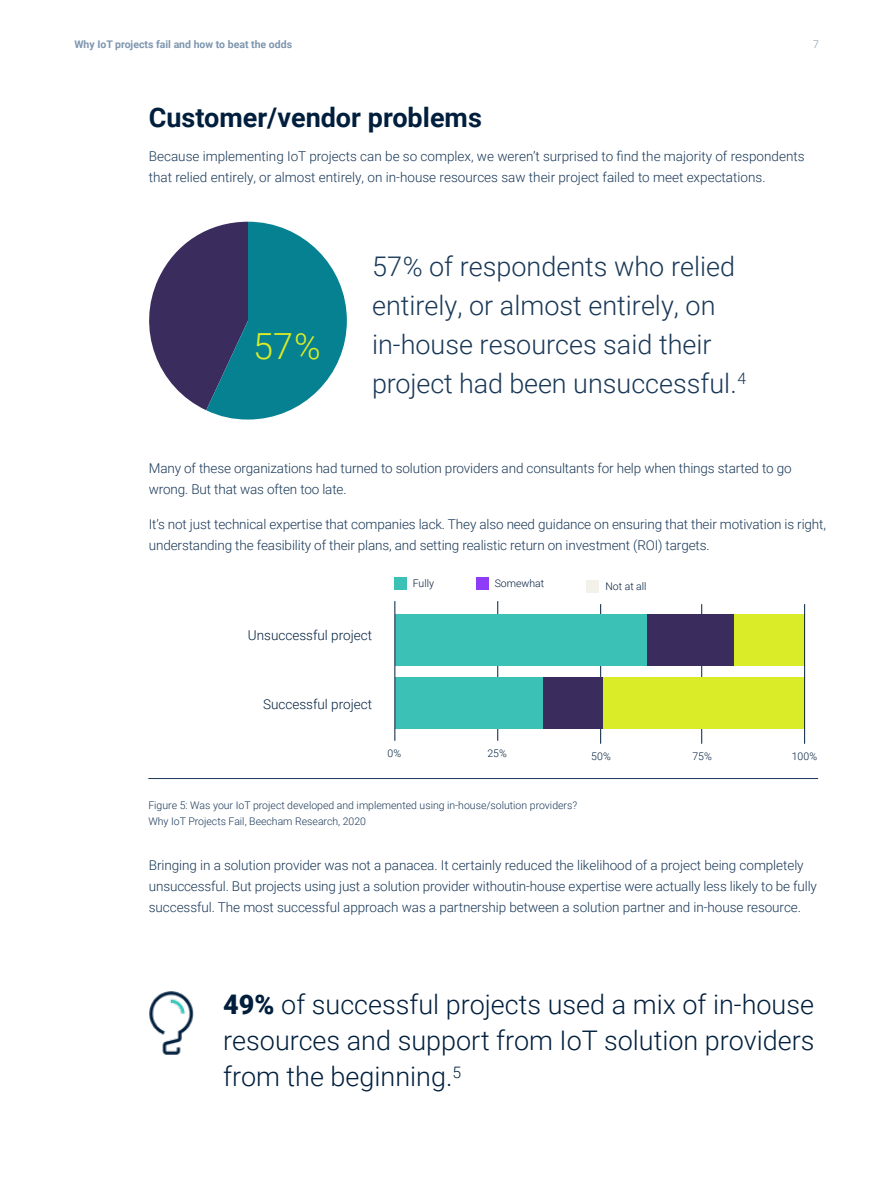
<style>
.page{position:relative;width:893px;height:1187px;background:#fff}
.page>*{position:absolute;margin:0;border:0;box-sizing:border-box;transform-origin:0 0}
.t1{font:300 36px "Roboto";color:#d9ec27}
.t2{font:300 27px/39px "Roboto";color:#193857}
.t3{font:300 27px/36px "Roboto";color:#011f3d;text-align:justify}
.t4{font:700 27px "Roboto";color:#011f3d}
.t5{font:300 13.5px/21px "Roboto";letter-spacing:-.01em;color:#193857}
.t6{font:300 13.5px "Roboto";color:#011f3d}
.t7{font:300 10.5px/16.5px "Roboto";color:#193857}
.t8{font:700 10.5px "Roboto";color:#7e96ae}
.t9{font:300 10.5px "Roboto";color:#011f3d}
.t10{font:300 10.5px "Roboto";color:#7e96ae}
.s1{font-weight:900}
</style>
<div class="page">
<hr style="left:497px;top:601px;width:1px;height:139px;background:#011f3d">
<hr style="left:600px;top:604px;width:1px;height:139px;background:#011f3d">
<hr style="left:701px;top:604px;width:1px;height:139px;background:#011f3d">
<div style="left:538px;top:677px;width:67px;height:51px;background:#3b2c5e"></div>
<div style="left:642px;top:614px;width:100px;height:51px;background:#3b2c5e"></div>
<svg style="left:149px;top:222px;width:198px;height:197px"></svg>
<div style="left:735px;top:614px;width:70px;height:51px;background:#d9ec27"></div>
<hr style="left:148px;top:778px;width:670px;height:1px;background:#193857">
<div style="left:394px;top:577px;width:13px;height:12px;background:#3cc1b7"></div>
<div style="left:476px;top:577px;width:13px;height:12px;background:#8e3cf7"></div>
<div style="left:587px;top:580px;width:12px;height:12px;background:#f2f2ea"></div>
<div style="left:395px;top:614px;width:252px;height:51px;background:#3cc1b7"></div>
<div style="left:603px;top:677px;width:202px;height:51px;background:#d9ec27"></div>
<div style="left:395px;top:677px;width:148px;height:51px;background:#3cc1b7"></div>
<hr style="left:394px;top:601px;width:1px;height:139px;background:#011f3d">
<hr style="left:804px;top:604px;width:1px;height:139px;background:#011f3d">
<img style="left:149px;top:991px;width:45px;height:64px">
<p class="t8" style="left:74px;top:37px;width:219px">Why IoT projects fail and how to beat the odds</p>
<p class="t10" style="left:813px;top:37px;width:7px">7</p>
<h2 class="t4" style="left:149px;top:99px;width:335px">Customer/vendor problems</h2>
<p class="t5" style="left:149px;top:145px;width:657px">Because implementing IoT projects can be so complex, we weren’t surprised to find the majority of respondents that relied entirely, or almost entirely, on in-house resources saw their project failed to meet expectations.</p>
<h1 class="t1" style="left:253px;top:321px;width:69px">57%</h1>
<h2 class="t2" style="left:372px;top:246px;width:376px">57% of respondents who relied entirely, or almost entirely, on in-house resources said their project had been unsuccessful.<sup>4</sup></h2>
<p class="t5" style="left:149px;top:457px;width:644px">Many of these organizations had turned to solution providers and consultants for help when things started to go wrong. But that was often too late.</p>
<p class="t5" style="left:149px;top:513px;width:679px">It’s not just technical expertise that companies lack. They also need guidance on ensuring that their motivation is right, understanding the feasibility of their plans, and setting realistic return on investment (ROI) targets.</p>
<p class="t6" style="left:248px;top:626px;width:126px">Unsuccessful project</p>
<p class="t9" style="left:413px;top:575px;width:23px">Fully</p>
<p class="t9" style="left:495px;top:575px;width:51px">Somewhat</p>
<p class="t9" style="left:605px;top:578px;width:43px">Not at all</p>
<p class="t6" style="left:263px;top:694px;width:110px">Successful project</p>
<p class="t9" style="left:388px;top:746px;width:15px">0%</p>
<p class="t9" style="left:487px;top:746px;width:21px">25%</p>
<p class="t9" style="left:591px;top:749px;width:21px">50%</p>
<p class="t9" style="left:692px;top:749px;width:21px">75%</p>
<p class="t9" style="left:792px;top:749px;width:27px">100%</p>
<p class="t7" style="left:148px;top:796px;width:430px">Figure 5: Was your IoT project developed and implemented using in-house/solution providers?<br>Why IoT Projects Fail, Beecham Research, 2020</p>
<p class="t5" style="left:149px;top:854px;width:670px">Bringing in a solution provider was not a panacea. It certainly reduced the likelihood of a project being completely unsuccessful. But projects using just a solution provider withoutin-house expertise were actually less likely to be fully successful. The most successful approach was a partnership between a solution partner and in-house resource.</p>
<h2 class="t3" style="left:223px;top:985px;width:593px"><span class="s1">49%</span> of successful projects used a mix of in-house resources and support from IoT solution providers from the beginning.<sup>5</sup></h2>
</div>
